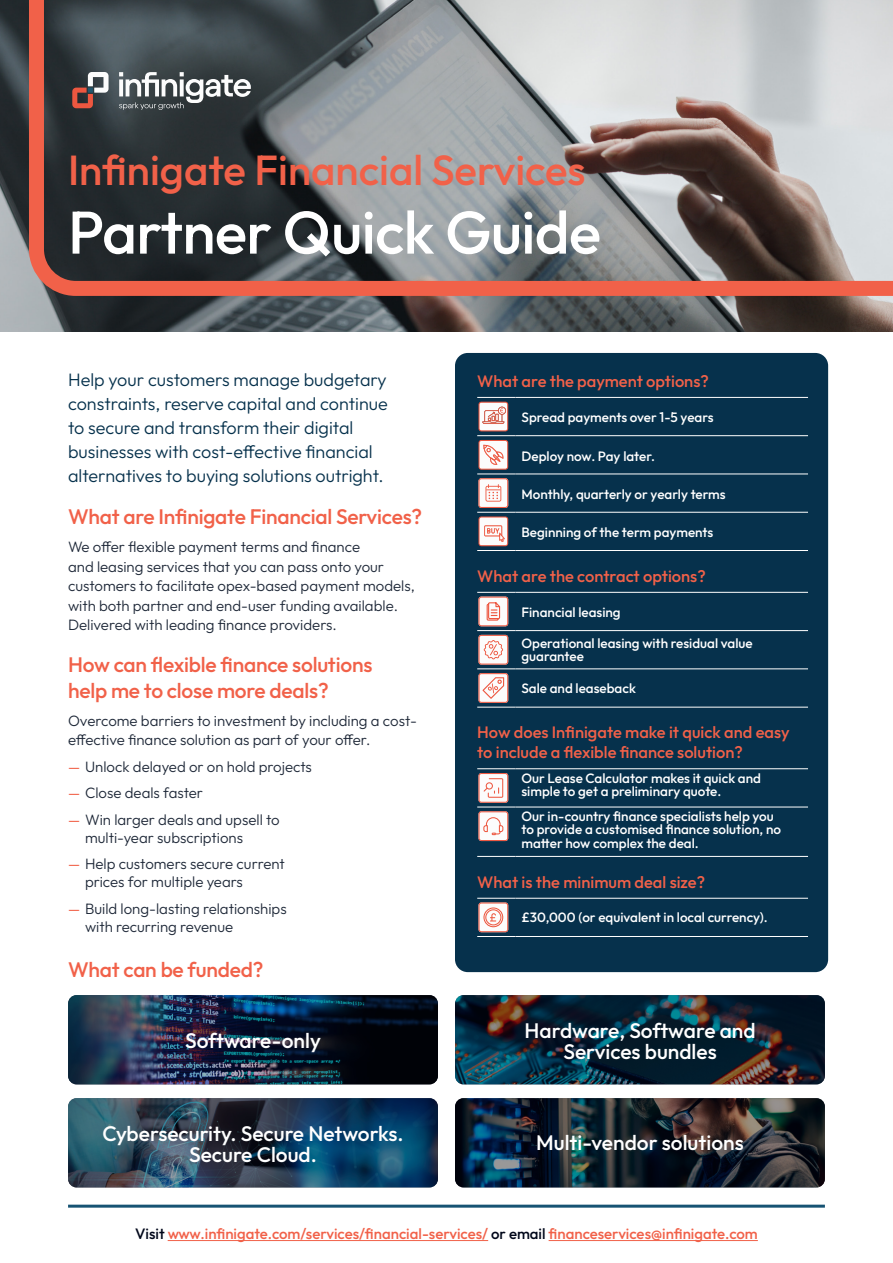
<style>
.page{position:relative;width:893px;height:1263px;background:#fff}
.page>*{position:absolute;margin:0;border:0;box-sizing:border-box;transform-origin:0 0}
.Headline_2{font:500 60px "Outfit";letter-spacing:-.01em;color:#fff}
.Headline_2-2{font:500 42px "Outfit";color:#f16149}
.t1{font:500 21px/21px "Outfit";color:#fff;text-align:center}
.Heading_3{font:500 21px/25.2px "Outfit";letter-spacing:-.01em;color:#f16149}
.Intro_paragraph{font:300 18px/24px "Outfit";color:#06314c}
.Intro_paragraph-2{font:500 16.5px/19.8px "Outfit";color:#f16149}
.t2{font:300 15px/19.5px "Outfit";color:#1e2838}
.t3{font:500 15px "Outfit";color:#f16149}
.Intro_paragraph-3{font:500 13.5px/13.5px "Outfit";color:#fff}
.s1{font-weight:400;font-size:14.25px;color:#f16149}
.s2{color:#01071a}
</style>
<div class="page">
<img style="left:0;top:0;width:893px;height:332px">
<svg style="left:29px;top:0;width:864px;height:296px;background:#878080"></svg>
<div style="left:455px;top:353px;width:373px;height:619px;background:#06314c;border-radius:13px"></div>
<hr style="left:477px;top:397px;width:38px;height:1px;background:#fff">
<hr style="left:515px;top:397px;width:293px;height:1px;background:#fff">
<hr style="left:477px;top:435px;width:38px;height:1px;background:#fff">
<hr style="left:515px;top:435px;width:293px;height:1px;background:#fff">
<hr style="left:477px;top:474px;width:38px;height:1px;background:#fff">
<hr style="left:515px;top:474px;width:293px;height:1px;background:#fff">
<hr style="left:477px;top:512px;width:38px;height:1px;background:#fff">
<hr style="left:515px;top:512px;width:293px;height:1px;background:#fff">
<hr style="left:477px;top:550px;width:38px;height:1px;background:#fff">
<hr style="left:515px;top:550px;width:293px;height:1px;background:#fff">
<svg style="left:478px;top:402px;width:30px;height:29px"></svg>
<svg style="left:478px;top:440px;width:30px;height:30px"></svg>
<svg style="left:478px;top:478px;width:30px;height:30px"></svg>
<svg style="left:478px;top:516px;width:30px;height:30px"></svg>
<hr style="left:477px;top:592px;width:38px;height:1px;background:#fff">
<hr style="left:515px;top:592px;width:293px;height:1px;background:#fff">
<hr style="left:477px;top:630px;width:38px;height:1px;background:#fff">
<hr style="left:515px;top:630px;width:293px;height:1px;background:#fff">
<hr style="left:477px;top:668px;width:38px;height:1px;background:#fff">
<hr style="left:515px;top:668px;width:293px;height:1px;background:#fff">
<hr style="left:477px;top:707px;width:38px;height:1px;background:#fff">
<hr style="left:515px;top:707px;width:293px;height:1px;background:#fff">
<svg style="left:478px;top:597px;width:30px;height:29px"></svg>
<svg style="left:478px;top:635px;width:30px;height:30px"></svg>
<svg style="left:478px;top:673px;width:30px;height:30px"></svg>
<hr style="left:477px;top:768px;width:38px;height:1px;background:#fff">
<hr style="left:515px;top:768px;width:293px;height:1px;background:#fff">
<hr style="left:477px;top:807px;width:38px;height:1px;background:#fff">
<hr style="left:515px;top:807px;width:293px;height:1px;background:#fff">
<hr style="left:477px;top:856px;width:38px;height:1px;background:#fff">
<hr style="left:515px;top:856px;width:293px;height:1px;background:#fff">
<svg style="left:478px;top:773px;width:30px;height:30px"></svg>
<svg style="left:478px;top:811px;width:30px;height:30px"></svg>
<hr style="left:477px;top:898px;width:38px;height:1px;background:#fff">
<hr style="left:515px;top:898px;width:293px;height:1px;background:#fff">
<hr style="left:477px;top:936px;width:38px;height:1px;background:#fff">
<hr style="left:515px;top:936px;width:293px;height:1px;background:#fff">
<svg style="left:478px;top:902px;width:30px;height:30px"></svg>
<hr style="left:68px;top:1205px;width:757px;height:3px;background:#165373">
<hr style="left:168px;top:1240px;width:320px;height:1px;background:#f16149">
<hr style="left:549px;top:1240px;width:209px;height:1px;background:#f16149">
<img style="left:68px;top:995px;width:370px;height:89px">
<img style="left:455px;top:995px;width:370px;height:89px">
<img style="left:68px;top:1098px;width:370px;height:89px">
<img style="left:455px;top:1098px;width:370px;height:89px">
<svg style="left:72px;top:72px;width:37px;height:36px"></svg>
<svg style="left:119px;top:72px;width:132px;height:38px"></svg>
<p class="Headline_2-2" style="left:68px;top:146px;width:519px">Infinigate Financial Services</p>
<p class="Headline_2" style="left:68px;top:198px;width:534px">Partner Quick Guide</p>
<p class="Intro_paragraph" style="left:68px;top:368px;width:321px">Help your customers manage budgetary constraints, reserve capital and continue to secure and transform their digital businesses with cost-effective financial alternatives to buying solutions outright.</p>
<p class="Heading_3" style="left:68px;top:504px;width:356px">What are Infinigate Financial Services?</p>
<p class="t2" style="left:68px;top:537px;width:348px">We offer flexible payment terms and finance<br>and leasing services that you can pass onto your customers to facilitate opex-based payment models, with both partner and end-user funding available.<br>Delivered with leading finance providers.</p>
<p class="Heading_3" style="left:68px;top:652px;width:306px">How can flexible finance solutions help me to close more deals?</p>
<p class="t2" style="left:68px;top:710px;width:350px">Overcome barriers to investment by including a cost&shy;effective finance solution as part of your offer.</p>
<p class="t2" style="left:68px;top:756px;width:245px"><span class="s1">—</span> Unlock delayed or on hold projects</p>
<p class="t2" style="left:68px;top:783px;width:137px"><span class="s1">—</span> Close deals faster</p>
<p class="t2" style="left:85px;top:810px;width:196px;line-height:18px;text-indent:-17px"><span class="s1">—</span> Win larger deals and upsell to multi-year subscriptions</p>
<p class="t2" style="left:85px;top:855px;width:201px;line-height:18px;text-indent:-17px"><span class="s1">—</span> Help customers secure current prices for multiple years</p>
<p class="t2" style="left:85px;top:899px;width:203px;line-height:18px;text-indent:-17px"><span class="s1">—</span> Build long-lasting relationships with recurring revenue</p>
<p class="Heading_3" style="left:68px;top:957px;width:197px">What can be funded?</p>
<p class="Intro_paragraph-2" style="left:477px;top:371px;width:233px">What are the payment options?</p>
<p class="Intro_paragraph-3" style="left:521px;top:411px;width:194px">Spread payments over 1-5 years</p>
<p class="Intro_paragraph-3" style="left:521px;top:449px;width:135px">Deploy now. Pay later.</p>
<p class="Intro_paragraph-3" style="left:521px;top:487px;width:206px">Monthly, quarterly or yearly terms</p>
<p class="Intro_paragraph-3" style="left:521px;top:526px;width:193px">Beginning of the term payments</p>
<p class="Intro_paragraph-2" style="left:477px;top:566px;width:230px">What are the contract options?</p>
<p class="Intro_paragraph-3" style="left:521px;top:606px;width:101px">Financial leasing</p>
<p class="Intro_paragraph-3" style="left:521px;top:636px;width:233px">Operational leasing with residual value guarantee</p>
<p class="Intro_paragraph-3" style="left:521px;top:681px;width:116px">Sale and leaseback</p>
<p class="Intro_paragraph-2" style="left:477px;top:722px;width:314px">How does Infinigate make it quick and easy to include a flexible finance solution?</p>
<p class="Intro_paragraph-3" style="left:521px;top:771px;width:241px">Our Lease Calculator makes it quick and simple to get a preliminary quote.</p>
<p class="Intro_paragraph-3" style="left:521px;top:809px;width:261px">Our in-country finance specialists help you to provide a customised finance solution, no matter how complex the deal.</p>
<p class="Intro_paragraph-2" style="left:477px;top:872px;width:229px">What is the minimum deal size?</p>
<p class="Intro_paragraph-3" style="left:521px;top:910px;width:248px">£30,000 (or equivalent in local currency).</p>
<p class="t1" style="left:185px;top:1030px;width:137px">Software-only</p>
<p class="t1" style="left:525px;top:1020px;width:233px">Hardware, Software and<br>Services bundles</p>
<p class="t1" style="left:102px;top:1123px;width:303px">Cybersecurity. Secure Networks.<br>Secure Cloud.</p>
<p class="t1" style="left:536px;top:1132px;width:209px">Multi-vendor solutions</p>
<p class="t3" style="left:135px;top:1225px;width:624px"><span class="s2">Visit</span> www.infinigate.com/services/financial-services/ <span class="s2">or email</span> financeservices@infinigate.com</p>
</div>
